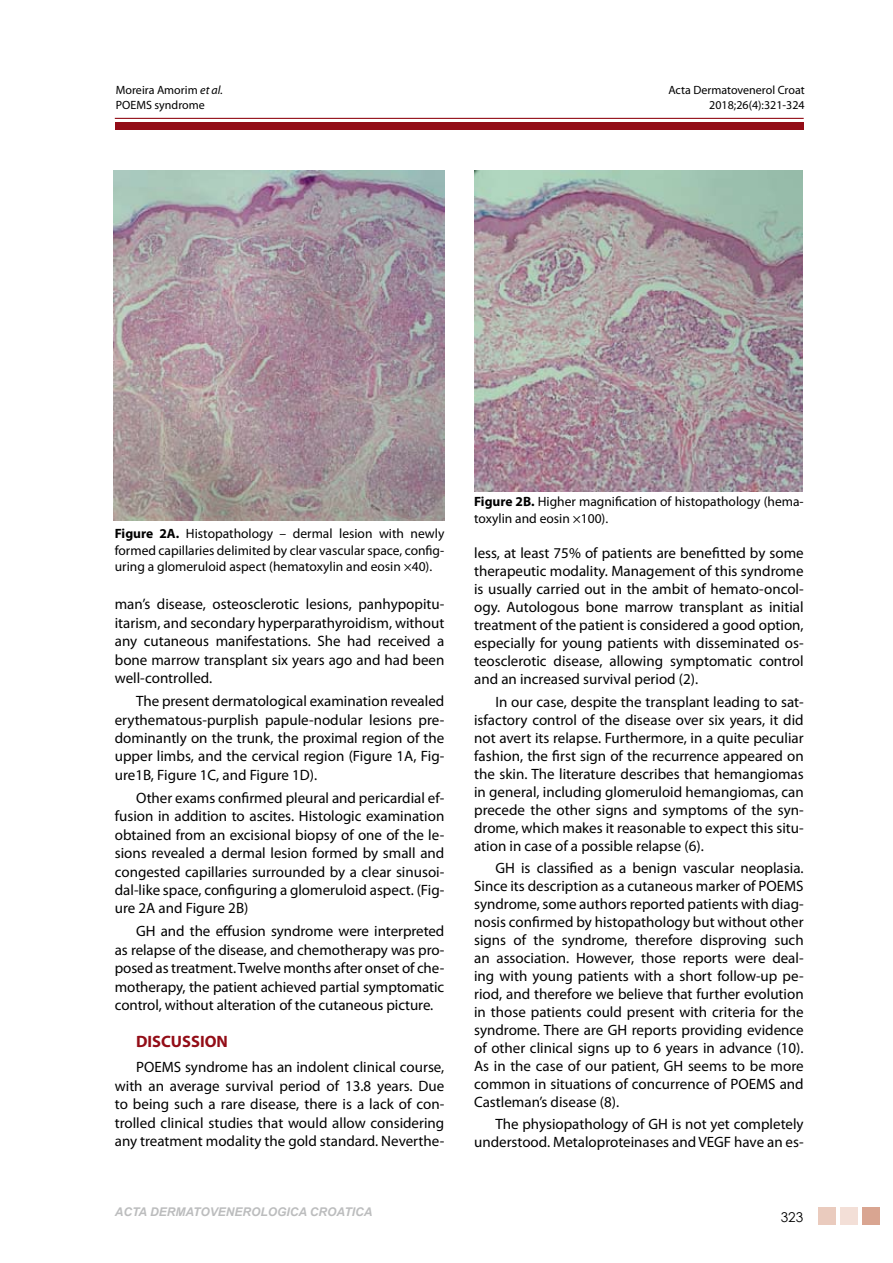
<style>
.page{position:relative;width:893px;height:1263px;background:#fff}
.page>*{position:absolute;margin:0;border:0;box-sizing:border-box;transform-origin:0 0}
.t1{font:700 16.5px "Myriad Pro";color:#930d17}
.t2{font:15px/18px "Myriad Pro";color:#000;text-align:justify}
.t3{font:13.5px/16.5px "Myriad Pro";color:#000;text-align:justify}
.t4{font:13.5px "Century Gothic";color:#000}
.t5{font:12px "Myriad Pro";color:#000}
.t6{font:italic 700 12px "Arial";color:#bcbdbe}
.s1{font-style:italic}
.s2{font-weight:700}
</style>
<div class="page">
<div style="left:115px;top:122px;width:689px;height:8px;background:#930d17"></div>
<hr style="left:115px;top:118px;width:689px;height:1px;background:#930d17">
<div style="left:818px;top:1207px;width:18px;height:18px;background:#eacbbe"></div>
<div style="left:840px;top:1207px;width:18px;height:18px;background:#f3dfd7"></div>
<div style="left:863px;top:1207px;width:17px;height:18px;background:#d9a591"></div>
<img style="left:114px;top:170px;width:330px;height:350px">
<img style="left:474px;top:170px;width:329px;height:322px">
<p class="t5" style="left:116px;top:83px;width:109px">Moreira Amorim <span class="s1">et al.</span></p>
<p class="t5" style="left:668px;top:83px;width:138px">Acta Dermatovenerol Croat</p>
<p class="t5" style="left:116px;top:97px;width:90px">POEMS syndrome</p>
<p class="t5" style="left:709px;top:97px;width:97px">2018;26(4):321-324</p>
<p class="t3" style="left:115px;top:525px;width:331px"><span class="s2">Figure 2A.</span> Histopathology – dermal lesion with newly formed capillaries delimited by clear vascular space, config&shy;uring a glomeruloid aspect (hematoxylin and eosin ×40).</p>
<p class="t2" style="left:115px;top:595px;width:331px;line-height:18.5px">man’s disease, osteosclerotic lesions, panhypopitu&shy;itarism, and secondary hyperparathyroidism, without any cutaneous manifestations. She had received a bone marrow transplant six years ago and had been well-controlled.</p>
<p class="t2" style="left:115px;top:691px;width:331px;line-height:18.5px;text-indent:21px">The present dermatological examination revealed erythematous-purplish papule-nodular lesions pre&shy;dominantly on the trunk, the proximal region of the upper limbs, and the cervical region (Figure 1A, Fig&shy;ure1B, Figure 1C, and Figure 1D).</p>
<p class="t2" style="left:115px;top:788px;width:331px;line-height:18.5px;text-indent:21px">Other exams confirmed pleural and pericardial ef&shy;fusion in addition to ascites. Histologic examination obtained from an excisional biopsy of one of the le&shy;sions revealed a dermal lesion formed by small and congested capillaries surrounded by a clear sinusoi&shy;dal-like space, configuring a glomeruloid aspect. (Fig&shy;ure 2A and Figure 2B)</p>
<p class="t2" style="left:115px;top:922px;width:331px;line-height:18.5px;text-indent:21px">GH and the effusion syndrome were interpreted as relapse of the disease, and chemotherapy was pro&shy;posed as treatment. Twelve months after onset of che&shy;motherapy, the patient achieved partial symptomatic control, without alteration of the cutaneous picture.</p>
<p class="t1" style="left:136px;top:1031px;width:93px">DISCUSSION</p>
<p class="t2" style="left:115px;top:1058px;width:331px;line-height:18.5px;text-indent:21px">POEMS syndrome has an indolent clinical course, with an average survival period of 13.8 years. Due to being such a rare disease, there is a lack of con&shy;trolled clinical studies that would allow considering any treatment modality the gold standard. Neverthe-</p>
<p class="t6" style="left:115px;top:1204px;width:259px">ACTA DERMATOVENEROLOGICA CROATICA</p>
<p class="t3" style="left:474px;top:493px;width:331px"><span class="s2">Figure 2B.</span> Higher magnification of histopathology (hema&shy;toxylin and eosin ×100).</p>
<p class="t2" style="left:474px;top:544px;width:331px">less, at least 75% of patients are benefitted by some therapeutic modality. Management of this syndrome is usually carried out in the ambit of hemato-oncol&shy;ogy. Autologous bone marrow transplant as initial treatment of the patient is considered a good option, especially for young patients with disseminated os&shy;teosclerotic disease, allowing symptomatic control and an increased survival period (2).</p>
<p class="t2" style="left:474px;top:692px;width:331px;text-indent:21px">In our case, despite the transplant leading to sat&shy;isfactory control of the disease over six years, it did not avert its relapse. Furthermore, in a quite peculiar fashion, the first sign of the recurrence appeared on the skin. The literature describes that hemangiomas in general, including glomeruloid hemangiomas, can precede the other signs and symptoms of the syn&shy;drome, which makes it reasonable to expect this situ&shy;ation in case of a possible relapse (6).</p>
<p class="t2" style="left:474px;top:859px;width:331px;text-indent:21px">GH is classified as a benign vascular neoplasia.<br>Since its description as a cutaneous marker of POEMS syndrome, some authors reported patients with diag&shy;nosis confirmed by histopathology but without other signs of the syndrome, therefore disproving such an association. However, those reports were deal&shy;ing with young patients with a short follow-up pe&shy;riod, and therefore we believe that further evolution in those patients could present with criteria for the syndrome. There are GH reports providing evidence of other clinical signs up to 6 years in advance (10).<br>As in the case of our patient, GH seems to be more common in situations of concurrence of POEMS and Castleman’s disease (8).</p>
<p class="t2" style="left:474px;top:1115px;width:331px;text-align:right">The physiopathology of GH is not yet completely understood. Metaloproteinases and VEGF have an es-</p>
<p class="t4" style="left:781px;top:1207px;width:24px">323</p>
</div>
